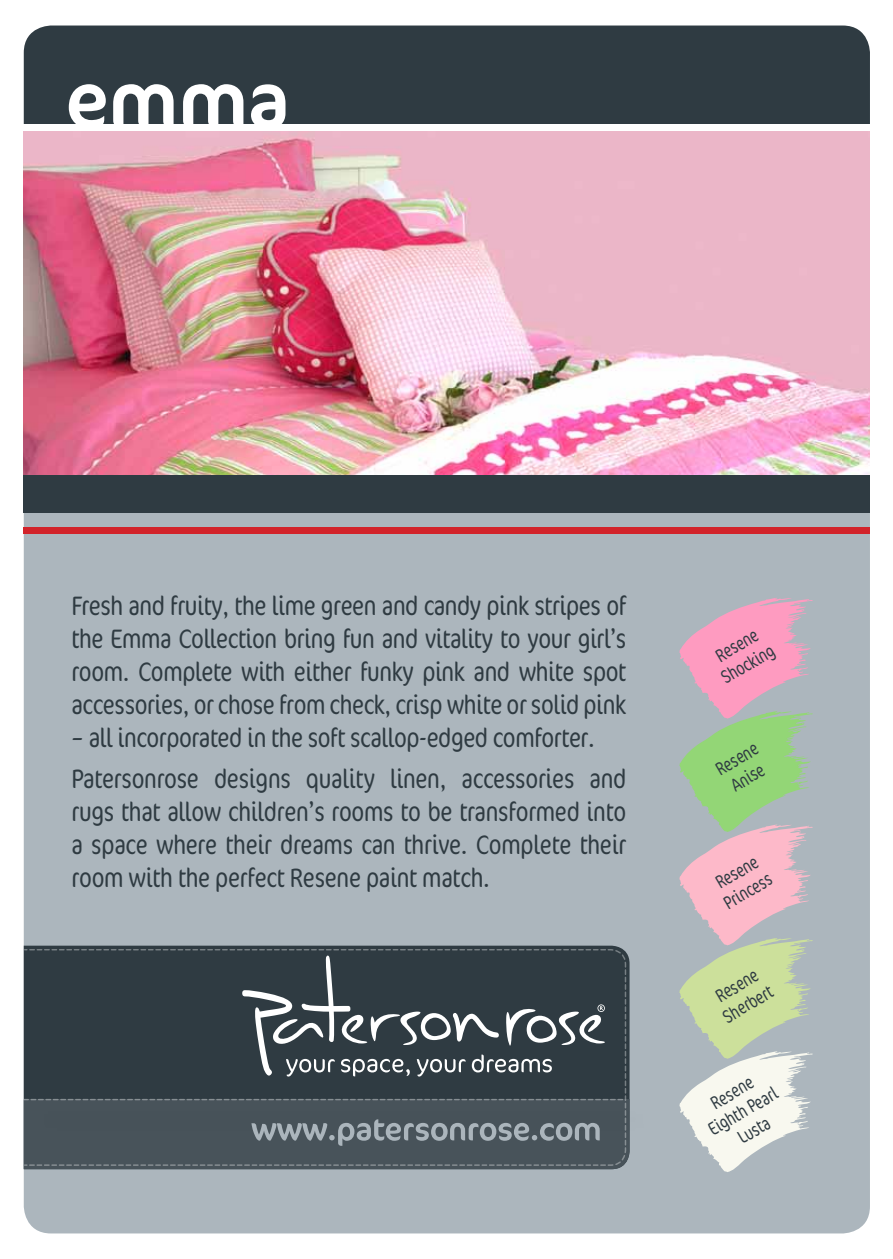
<style>
.page{position:relative;width:893px;height:1259px;background:#fff}
.page>*{position:absolute;margin:0;border:0;box-sizing:border-box;transform-origin:0 0}
.t1{font:79.5px "Cocon";color:#fff}
.t2{font:300 condensed 27px/33px "Cocon";letter-spacing:-.015em;color:#2f3b42;text-align:justify}
.t3{font:300 condensed 18.9px/21.6px "Cocon";color:#2f3b42;scale:.91 1}
</style>
<div class="page">
<img style="left:24px;top:132px;width:846px;height:343px">
<div style="left:24px;top:507px;width:846px;height:726px;background:#acb6bd"></div>
<div style="left:24px;top:26px;width:846px;height:98px;background:#2f3b42"></div>
<div style="left:24px;top:1099px;width:605px;height:70px;background:#48535a"></div>
<svg style="left:23px;top:948px;width:604px;height:218px"></svg>
<div style="left:31px;top:1103px;width:626px;height:33px;background:#231f20;opacity:.5"></div>
<svg style="left:24px;top:949px;width:603px;height:197px"></svg>
<div style="left:24px;top:475px;width:846px;height:37px;background:#2f3b42"></div>
<div style="left:24px;top:527px;width:846px;height:6px;background:#d2232a"></div>
<svg style="left:679px;top:598px;width:134px;height:574px"></svg>
<h1 class="t1" style="left:66px;top:54px;width:224px">emma</h1>
<p class="t2" style="left:72px;top:590px;width:556px">Fresh and fruity, the lime green and candy pink stripes of the Emma Collection bring fun and vitality to your girl’s room. Complete with either funky pink and white spot accessories, or chose from check, crisp white or solid pink</p>
<p class="t2" style="left:72px;top:718px;width:556px;line-height:41.4px">– all incorporated in the soft scallop-edged comforter.<br>Patersonrose designs quality linen, accessories and</p>
<p class="t2" style="left:72px;top:796px;width:556px">rugs that allow children’s rooms to be transformed into a space where their dreams can thrive. Complete their room with the perfect Resene paint match.</p>
<p class="t3" style="left:706px;top:652px;width:66px;text-align:center;rotate:-31deg">Resene<br>Shocking</p>
<p class="t3" style="left:712px;top:762px;width:52px;rotate:-31deg">Resene<br>Anise</p>
<p class="t3" style="left:709px;top:877px;width:60px;rotate:-31deg">Resene<br>Princess</p>
<p class="t3" style="left:708px;top:991px;width:62px;rotate:-31deg">Resene<br>Sherbert</p>
<p class="t3" style="left:694px;top:1104px;width:86px;text-align:center;rotate:-31deg">Resene<br>Eighth Pearl<br>Lusta</p>
</div>
